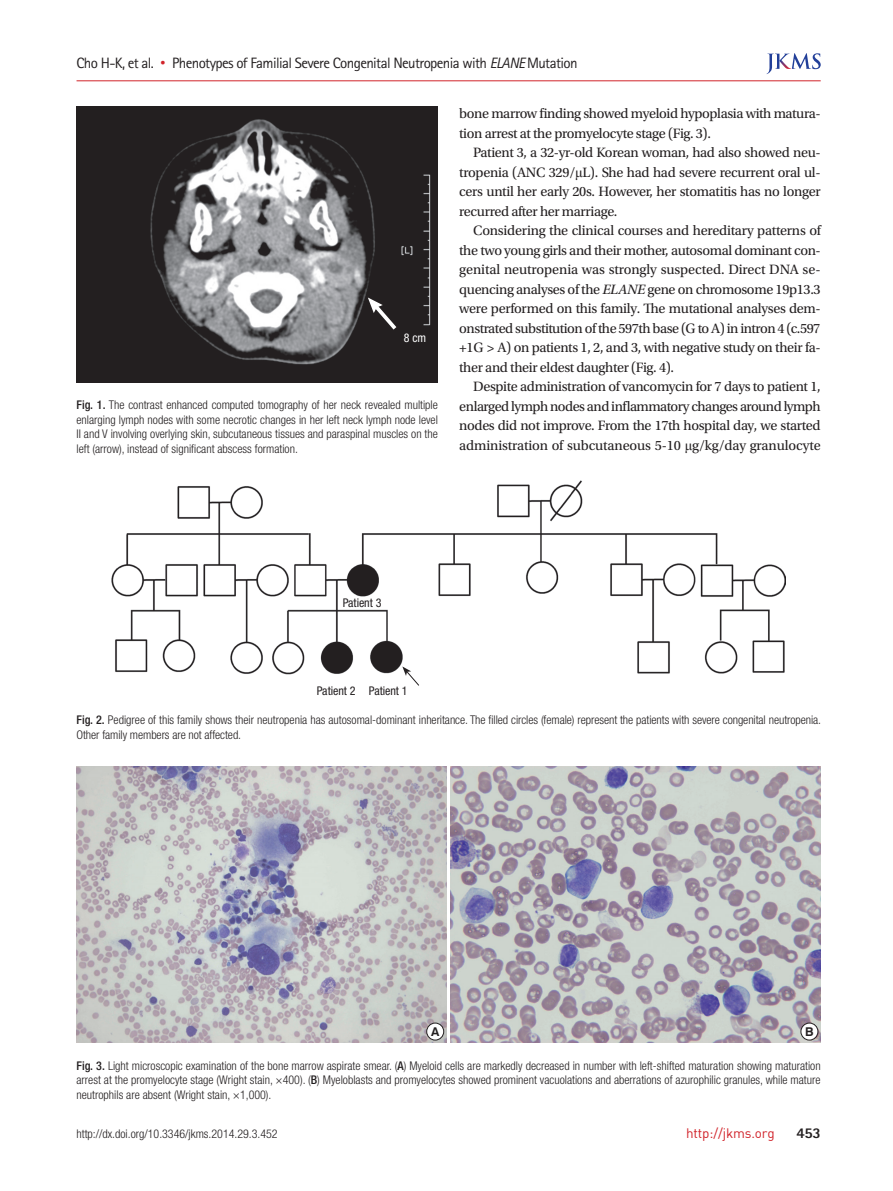
<style>
.page{position:relative;width:893px;height:1191px;background:#fff}
.page>*{position:absolute;margin:0;border:0;box-sizing:border-box;transform-origin:0 0}
.하시라{font:15px "Rotis Sans Serif Std";letter-spacing:-.04em;color:#231f20}
.t1{font:800 15px "Rotis Sans Serif Std";color:#231f20}
.본문{font:14.25px/19.5px "Utopia Std";letter-spacing:-.025em;color:#231f20;text-align:justify}
.t2{font:13.5px "Dinreg";letter-spacing:-.01em;color:#d1232a}
.t3{font:700 12.15px "Swiss 721 BT";color:#231f20}
.표_그림_캡션{font:300 condensed 12px/14.4px "Helvetica Neue LT Std";color:#231f20;text-align:justify}
.그림_지문_8pt{font:condensed 12px "Helvetica Neue LT Std";letter-spacing:-.005em;color:#231f20}
.그림_지문_8pt-2{font:condensed 12px "Helvetica Neue LT Std";color:#fff}
.s1{font-family:"Dotum";color:#d1232a}
.s2{font-style:italic}
.s3{font-weight:500}
.s4{font-family:"Times New Roman"}
</style>
<div class="page">
<hr style="left:77px;top:80px;width:744px;height:1px;background:#d1232a">
<svg style="left:766px;top:53px;width:55px;height:21px"></svg>
<img style="left:77px;top:106px;width:361px;height:276px">
<svg style="left:367px;top:297px;width:33px;height:36px"></svg>
<img style="left:111px;top:480px;width:675px;height:195px">
<svg style="left:402px;top:666px;width:18px;height:20px"></svg>
<img style="left:77px;top:766px;width:369px;height:276px">
<img style="left:451px;top:766px;width:370px;height:276px">
<div style="left:427px;top:1023px;width:17px;height:17px;background:#fff;border-radius:50%"></div>
<div style="left:426px;top:1022px;width:18px;height:18px;border:1px solid #231f20;border-radius:50%"></div>
<div style="left:801px;top:1023px;width:17px;height:17px;background:#fff;border-radius:50%"></div>
<div style="left:801px;top:1022px;width:17px;height:18px;border:1px solid #231f20;border-radius:50%"></div>
<p class="하시라" style="left:77px;top:54px;width:502px">Cho H-K, et al. <span class="s1">•</span> Phenotypes of Familial Severe Congenital Neutropenia with <span class="s2">ELANE</span> Mutation</p>
<p class="그림_지문_8pt-2" style="left:404px;top:331px;width:24px">8 cm</p>
<p class="표_그림_캡션" style="left:77px;top:398px;width:363px"><span class="s3">Fig. 1.</span> The contrast enhanced computed tomography of her neck revealed multiple enlarging lymph nodes with some necrotic changes in her left neck lymph node level II and V involving overlying skin, subcutaneous tissues and paraspinal muscles on the left (arrow), instead of significant abscess formation.</p>
<p class="본문" style="left:459px;top:104px;width:363px">bone marrow finding showed myeloid hypoplasia with matura&shy;tion arrest at the promyelocyte stage (Fig. 3).</p>
<p class="본문" style="left:459px;top:143px;width:363px;text-indent:14px">Patient 3, a 32-yr-old Korean woman, had also showed neu&shy;tropenia (ANC 329/<span class="s4">μ</span>L). She had had severe recurrent oral ul&shy;cers until her early 20s. However, her stomatitis has no longer recurred after her marriage.</p>
<p class="본문" style="left:459px;top:221px;width:363px;text-indent:14px">Considering the clinical courses and hereditary patterns of the two young girls and their mother, autosomal dominant con&shy;genital neutropenia was strongly suspected. Direct DNA se&shy;quencing analyses of the <span class="s2">ELANE</span> gene on chromosome 19p13.3 were performed on this family. The mutational analyses dem&shy;onstrated substitution of the 597th base (G to A) in intron 4 (c.597 +1G &gt; A) on patients 1, 2, and 3, with negative study on their fa&shy;ther and their eldest daughter (Fig. 4).</p>
<p class="본문" style="left:459px;top:377px;width:363px;text-indent:14px">Despite administration of vancomycin for 7 days to patient 1, enlarged lymph nodes and inflammatory changes around lymph nodes did not improve. From the 17th hospital day, we started administration of subcutaneous 5-10 <span class="s4">μ</span>g/kg/day granulocyte</p>
<p class="그림_지문_8pt" style="left:343px;top:596px;width:40px">Patient 3</p>
<p class="그림_지문_8pt" style="left:317px;top:684px;width:40px">Patient 2</p>
<p class="그림_지문_8pt" style="left:369px;top:684px;width:40px">Patient 1</p>
<p class="표_그림_캡션" style="left:77px;top:713px;width:746px"><span class="s3">Fig. 2.</span> Pedigree of this family shows their neutropenia has autosomal-dominant inheritance. The filled circles (female) represent the patients with severe congenital neutropenia.<br>Other family members are not affected.</p>
<p class="t3" style="left:431px;top:1024px;width:10px">A</p>
<p class="t3" style="left:805px;top:1024px;width:10px">B</p>
<p class="표_그림_캡션" style="left:77px;top:1058px;width:746px"><span class="s3">Fig. 3.</span> Light microscopic examination of the bone marrow aspirate smear. (<span class="s3">A</span>) Myeloid cells are markedly decreased in number with left-shifted maturation showing maturation arrest at the promyelocyte stage (Wright stain, ×400). (<span class="s3">B</span>) Myeloblasts and promyelocytes showed prominent vacuolations and aberrations of azurophilic granules, while mature neutrophils are absent (Wright stain, ×1,000).</p>
<p class="표_그림_캡션" style="left:77px;top:1126px;width:203px">http://dx.doi.org/10.3346/jkms.2014.29.3.452</p>
<p class="t2" style="left:686px;top:1124px;width:90px">http://jkms.org</p>
<p class="t1" style="left:796px;top:1123px;width:26px">453</p>
</div>
